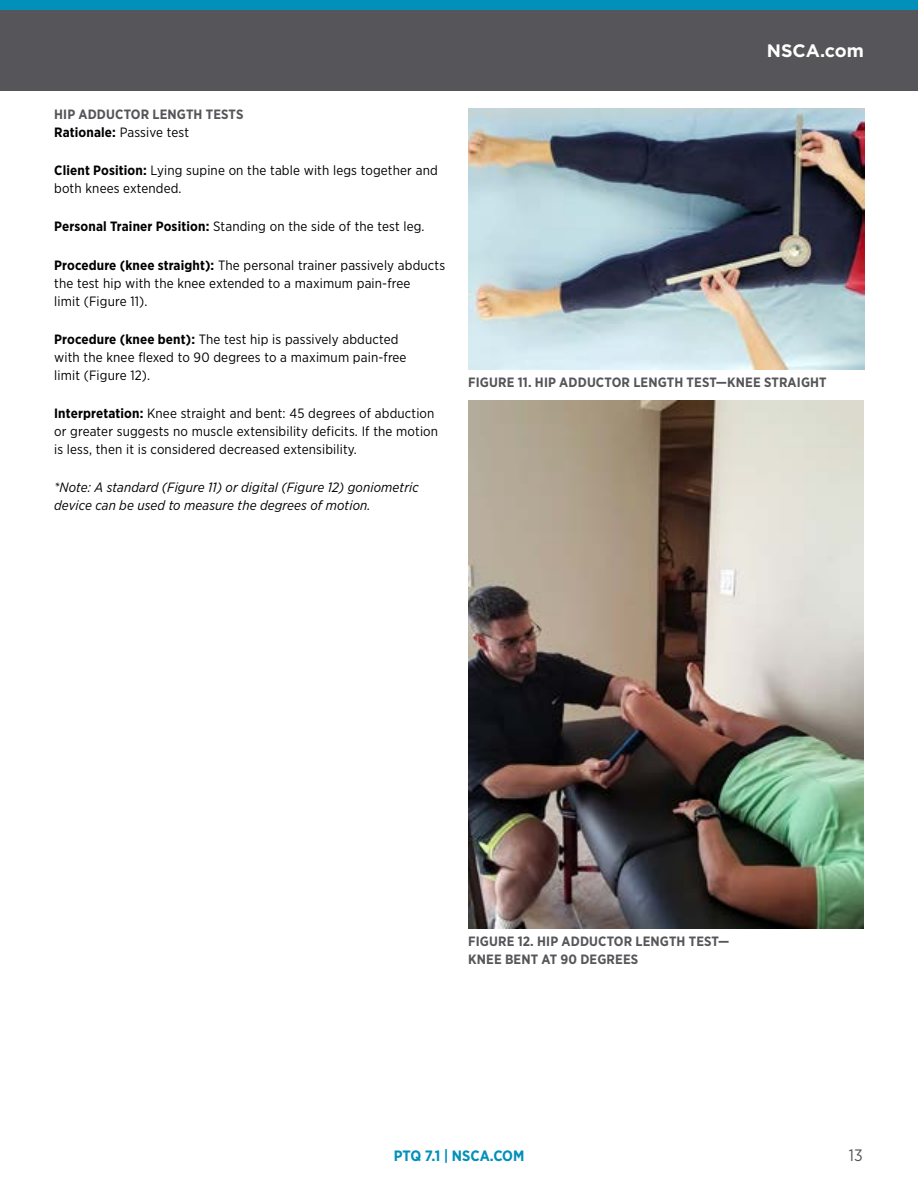
<style>
.page{position:relative;width:918px;height:1188px;background:#fff}
.page>*{position:absolute;margin:0;border:0;box-sizing:border-box;transform-origin:0 0}
.t1{font:700 18px "Gotham";color:#fff}
.t2{font:16.5px "Gotham Narrow";color:#56565a}
.t3{font:700 15px "Gotham Narrow";color:#0090ba}
.t4{font:13.5px/18px "Gotham Narrow";letter-spacing:.01em;color:#000}
.t5{font:700 13.5px/18px "Gotham Narrow";letter-spacing:.01em;color:#56565a}
.t6{font:italic 13.5px/18px "Gotham Narrow";letter-spacing:.01em;color:#000}
.s1{color:#000}
.s2{font-weight:400;color:#000}
.s3{font-weight:700}
</style>
<div class="page">
<div style="left:0;top:0;width:918px;height:17px;background:#0090ba"></div>
<div style="left:0;top:10px;width:918px;height:81px;background:#56565a"></div>
<img style="left:468px;top:401px;width:396px;height:527px">
<img style="left:468px;top:108px;width:396px;height:262px">
<p class="t5" style="left:54px;top:105px;width:191px">HIP ADDUCTOR LENGTH TESTS<br><span class="s1">Rationale:</span> <span class="s2">Passive test</span></p>
<p class="t4" style="left:54px;top:161px;width:385px"><span class="s3">Client Position:</span> Lying supine on the table with legs together and both knees extended.</p>
<p class="t4" style="left:54px;top:217px;width:372px"><span class="s3">Personal Trainer Position:</span> Standing on the side of the test leg.</p>
<p class="t4" style="left:54px;top:256px;width:392px"><span class="s3">Procedure (knee straight):</span> The personal trainer passively abducts the test hip with the knee extended to a maximum pain-free<br>limit (Figure 11).</p>
<p class="t4" style="left:54px;top:330px;width:354px"><span class="s3">Procedure (knee bent):</span> The test hip is passively abducted with the knee flexed to 90 degrees to a maximum pain-free limit (Figure 12).</p>
<p class="t4" style="left:54px;top:404px;width:385px"><span class="s3">Interpretation:</span> Knee straight and bent: 45 degrees of abduction or greater suggests no muscle extensibility deficits. If the motion is less, then it is considered decreased extensibility.</p>
<p class="t6" style="left:54px;top:478px;width:366px">*Note: A standard (Figure 11) or digital (Figure 12) goniometric device can be used to measure the degrees of motion.</p>
<h1 class="t1" style="left:767px;top:39px;width:99px">NSCA.com</h1>
<p class="t5" style="left:468px;top:373px;width:360px">FIGURE 11. HIP ADDUCTOR LENGTH TEST—KNEE STRAIGHT</p>
<p class="t5" style="left:468px;top:932px;width:263px">FIGURE 12. HIP ADDUCTOR LENGTH TEST—<br>KNEE BENT AT 90 DEGREES</p>
<p class="t3" style="left:394px;top:1146px;width:132px">PTQ 7.1 | NSCA.COM</p>
<p class="t2" style="left:849px;top:1145px;width:15px">13</p>
</div>
